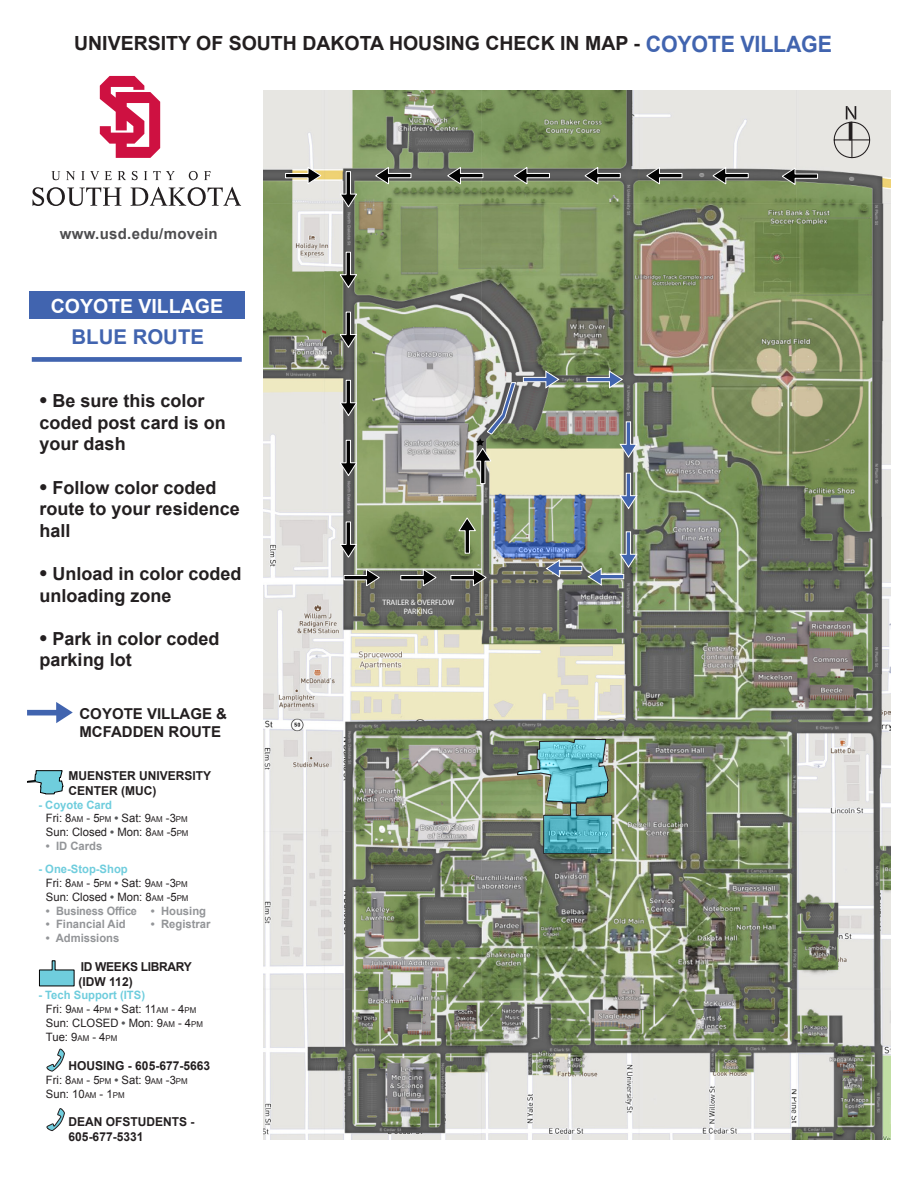
<style>
.page{position:relative;width:918px;height:1188px;background:#fff}
.page>*{position:absolute;margin:0;border:0;box-sizing:border-box;transform-origin:0 0}
.t1{font:700 22.5px "Arial";letter-spacing:-.01em;color:#4164af;scale:.95 1}
.t2{font:700 20.4px "Arial";color:#4164af}
.t3{font:700 19.5px "Arial";color:#231f20}
.t4{font:700 19.5px "Arial";color:#fff}
.t5{font:700 18px/21.6px "Arial";color:#231f20}
.t6{font:700 15px/18px "Arial";color:#231f20}
.t7{font:700 15px "Arial";letter-spacing:.02em;color:#4d4d4f}
.t8{font:700 12.3px/14.7px "Arial";color:#231f20}
.t9{font:700 12.3px/14.7px "Arial";letter-spacing:-.025em;color:#231f20}
.t10{font:11.55px/13.8px "Arial";color:#231f20}
.t11{font:700 11.55px "Arial";color:#939598}
.t12{font:7.8px/9.4px "Myriad Pro";color:#fff;text-align:center}
.s1{font-weight:700;color:#6fcddd}
.s2{font-size:8.1px}
.s3{font-weight:700;color:#58595b}
</style>
<div class="page">
<img style="left:264px;top:90px;width:626px;height:1050px">
<svg style="left:833px;top:106px;width:38px;height:57px;background:#cbcac6"></svg>
<div style="left:29px;top:291px;width:216px;height:28px;background:#4164af"></div>
<svg style="left:27px;top:702px;width:46px;height:21px"></svg>
<div style="left:32px;top:357px;width:210px;height:5px;background:#4164af"></div>
<svg style="left:645px;top:166px;width:38px;height:19px"></svg>
<svg style="left:712px;top:166px;width:37px;height:19px"></svg>
<svg style="left:781px;top:167px;width:37px;height:19px"></svg>
<svg style="left:100px;top:76px;width:60px;height:82px"></svg>
<svg style="left:32px;top:187px;width:89px;height:19px"></svg>
<svg style="left:131px;top:187px;width:110px;height:19px"></svg>
<svg style="left:52px;top:171px;width:8px;height:9px"></svg>
<svg style="left:66px;top:171px;width:9px;height:9px"></svg>
<svg style="left:81px;top:171px;width:18px;height:9px"></svg>
<svg style="left:105px;top:171px;width:7px;height:9px"></svg>
<svg style="left:118px;top:171px;width:8px;height:9px"></svg>
<svg style="left:132px;top:171px;width:6px;height:9px"></svg>
<svg style="left:144px;top:171px;width:3px;height:9px"></svg>
<svg style="left:153px;top:171px;width:22px;height:9px"></svg>
<svg style="left:189px;top:171px;width:9px;height:9px"></svg>
<svg style="left:204px;top:171px;width:7px;height:9px"></svg>
<svg style="left:46px;top:1048px;width:19px;height:24px"></svg>
<svg style="left:46px;top:1108px;width:19px;height:23px"></svg>
<svg style="left:27px;top:770px;width:37px;height:25px"></svg>
<svg style="left:39px;top:960px;width:36px;height:27px"></svg>
<svg style="left:517px;top:739px;width:96px;height:115px;background:#6ba39f"></svg>
<svg style="left:285px;top:166px;width:37px;height:19px"></svg>
<svg style="left:339px;top:251px;width:19px;height:38px"></svg>
<svg style="left:339px;top:311px;width:19px;height:38px"></svg>
<svg style="left:339px;top:380px;width:19px;height:37px"></svg>
<svg style="left:339px;top:440px;width:19px;height:37px"></svg>
<svg style="left:339px;top:521px;width:19px;height:38px"></svg>
<svg style="left:339px;top:171px;width:19px;height:37px"></svg>
<svg style="left:343px;top:568px;width:38px;height:19px"></svg>
<svg style="left:400px;top:568px;width:37px;height:19px"></svg>
<svg style="left:450px;top:370px;width:188px;height:217px;background:#939c8a"></svg>
<svg style="left:374px;top:166px;width:38px;height:19px"></svg>
<svg style="left:446px;top:166px;width:38px;height:19px"></svg>
<svg style="left:513px;top:166px;width:37px;height:19px"></svg>
<svg style="left:584px;top:166px;width:37px;height:19px"></svg>
<h1 class="t1" style="left:646px;top:29px;width:197px">COYOTE VILLAGE</h1>
<h3 class="t3" style="left:74px;top:30px;width:567px">UNIVERSITY OF SOUTH DAKOTA HOUSING CHECK IN MAP -</h3>
<p class="t7" style="left:60px;top:224px;width:159px">www.usd.edu/movein</p>
<h3 class="t4" style="left:51px;top:293px;width:174px">COYOTE VILLAGE</h3>
<h2 class="t2" style="left:71px;top:324px;width:134px">BLUE ROUTE</h2>
<h3 class="t5" style="left:40px;top:391px;width:188px">● Be sure this color coded post card is on your dash</h3>
<h3 class="t5" style="left:40px;top:477px;width:202px">● Follow color coded route to your residence hall</h3>
<h3 class="t5" style="left:40px;top:563px;width:203px">● Unload in color coded unloading zone</h3>
<h3 class="t5" style="left:40px;top:628px;width:181px">● Park in color coded parking lot</h3>
<p class="t6" style="left:80px;top:705px;width:149px">COYOTE VILLAGE &amp;<br>MCFADDEN ROUTE</p>
<p class="t8" style="left:69px;top:769px;width:144px">MUENSTER UNIVERSITY<br>CENTER (MUC)</p>
<p class="t10" style="left:46px;top:798px;width:144px;text-indent:-8px"><span class="s1">- Coyote Card<br></span>Fri: 8<span class="s2">AM</span> - 5<span class="s2">PM</span> <span class="s3">•</span> Sat: 9<span class="s2">AM</span> -3<span class="s2">PM<br></span>Sun: Closed <span class="s3">•</span> Mon: 8<span class="s2">AM</span> -5<span class="s2">PM</span></p>
<p class="t11" style="left:46px;top:838px;width:58px">• ID Cards</p>
<p class="t10" style="left:46px;top:862px;width:144px;text-indent:-8px"><span class="s1">- One-Stop-Shop<br></span>Fri: 8<span class="s2">AM</span> - 5<span class="s2">PM</span> <span class="s3">•</span> Sat: 9<span class="s2">AM</span> -3<span class="s2">PM<br></span>Sun: Closed <span class="s3">•</span> Mon: 8<span class="s2">AM</span> -5<span class="s2">PM</span></p>
<p class="t11" style="left:46px;top:903px;width:162px">• Business Office • Housing</p>
<p class="t11" style="left:46px;top:917px;width:81px">• Financial Aid</p>
<p class="t11" style="left:151px;top:917px;width:61px">• Registrar</p>
<p class="t11" style="left:46px;top:930px;width:75px">• Admissions</p>
<p class="t9" style="left:79px;top:959px;width:115px">ID WEEKS LIBRARY (IDW 112)</p>
<p class="t10" style="left:46px;top:988px;width:158px;text-indent:-8px"><span class="s1">- Tech Support (ITS)<br></span>Fri: 9<span class="s2">AM</span> - 4<span class="s2">PM</span> <span class="s3">•</span> Sat: 11<span class="s2">AM</span> - 4<span class="s2">PM<br></span>Sun: CLOSED <span class="s3">•</span> Mon: 9<span class="s2">AM</span> - 4<span class="s2">PM<br></span>Tue: 9<span class="s2">AM</span> - 4<span class="s2">PM</span></p>
<p class="t8" style="left:69px;top:1059px;width:143px">HOUSING - 605-677-5663</p>
<p class="t10" style="left:46px;top:1073px;width:143px">Fri: 8<span class="s2">AM</span> - 5<span class="s2">PM</span> <span class="s3">•</span> Sat: 9<span class="s2">AM</span> -3<span class="s2">PM<br></span>Sun: 10<span class="s2">AM</span> - 1<span class="s2">PM</span></p>
<p class="t8" style="left:69px;top:1115px;width:127px">DEAN OFSTUDENTS -<br>605-677-5331</p>
<p class="t12" style="left:383px;top:598px;width:73px">TRAILER &amp; OVERFLOW<br>PARKING</p>
</div>
